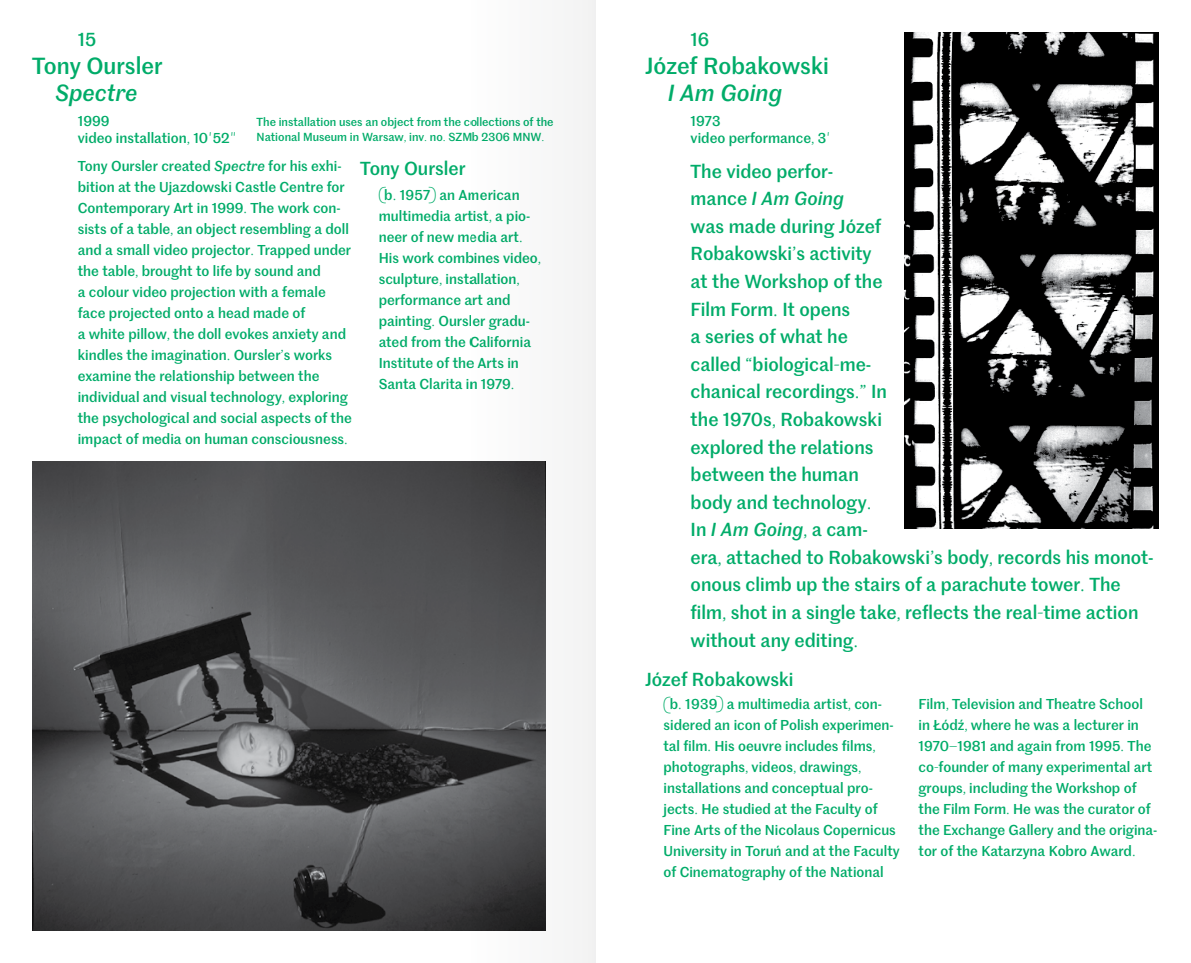
<style>
.page{position:relative;width:1191px;height:963px;background:#fff}
.page>*{position:absolute;margin:0;border:0;box-sizing:border-box;transform-origin:0 0}
.t1{font:500 22.75px "Marr Sans";color:#00ac69}
.t2{font:italic 500 22.75px "Marr Sans";color:#00ac69}
.t3{font:500 18.38px/27.7px "Marr Sans";color:#00ac69}
.t4{font:500 14px/21px "Marr Sans";color:#00ac69}
.t5{font:500 11.38px/14.2px "Marr Sans";color:#00ac69}
.t6{font:8.75px "U Justunek Regular";color:#000}
.s1{font-family:"Marr Sans";font-weight:500;font-size:18.38px;color:#00ac69}
.s2{font-family:"U Justunek Regular";font-weight:400;font-size:8.75px;color:#000}
.s3{font-family:"U Interpunkcja Medium";font-weight:400}
.s4{font-style:italic}
</style>
<div class="page">
<img style="left:32px;top:462px;width:439px;height:468px">
<img style="left:904px;top:32px;width:254px;height:496px">
<svg style="left:471px;top:0;width:124px;height:962px"></svg>
<p class="t6" style="left:32px;top:38px;width:65px">33<span class="s1">15</span></p>
<h1 class="t1" style="left:32px;top:49px;width:132px">Tony Oursler</h1>
<h1 class="t2" style="left:55px;top:76px;width:84px">Spectre</h1>
<p class="t4" style="left:78px;top:111px;width:160px;line-height:17.5px;text-indent:-45px"><span class="s2">33</span>1999<br>video installation<span class="s3">,</span> 10<span class="s3">'</span>52<span class="s3">"</span></p>
<p class="t4" style="left:78px;top:155px;width:275px;text-indent:-45px"><span class="s2">33</span>Tony Oursler created <span class="s4">Spectre</span> for his exhi&shy;bition at the Ujazdowski Castle Centre for Contemporary Art in 1999<span class="s3">.</span> The work con&shy;sists of a table<span class="s3">,</span> an object resembling a doll and a small video projector<span class="s3">.</span> Trapped under the table<span class="s3">,</span> brought to life by sound and<br>a colour video projection with a female face projected onto a head made of<br>a white pillow<span class="s3">,</span> the doll evokes anxiety and kindles the imagination<span class="s3">.</span> Oursler<span class="s3">’</span>s works examine the relationship between the individual and visual technology<span class="s3">,</span> exploring the psychological and social aspects of the impact of media on human consciousness<span class="s3">.</span></p>
<h2 class="t3" style="left:360px;top:154px;width:107px">Tony Oursler</h2>
<p class="t5" style="left:256px;top:115px;width:298px">The installation uses an object from the collections of the<br>National Museum in Warsaw<span class="s3">,</span> inv<span class="s3">.</span> no<span class="s3">.</span> SZMb 2306 MNW<span class="s3">.</span></p>
<p class="t4" style="left:379px;top:184px;width:164px"><span class="s3">(</span>b<span class="s3">.</span> 1957<span class="s3">)</span> an American multimedia artist<span class="s3">,</span> a pio&shy;neer of new media art<span class="s3">.<br></span>His work combines video<span class="s3">, </span>sculpture<span class="s3">,</span> installation<span class="s3">, </span>performance art and painting<span class="s3">.</span> Oursler gradu&shy;ated from the California<br>Institute of the Arts in<br>Santa Clarita in 1979<span class="s3">.</span></p>
<p class="t6" style="left:645px;top:38px;width:66px">33<span class="s1">16</span></p>
<h1 class="t1" style="left:645px;top:49px;width:185px">Józef Robakowski</h1>
<h1 class="t2" style="left:668px;top:76px;width:116px">I Am Going</h1>
<p class="t4" style="left:690px;top:111px;width:142px;line-height:17.5px;text-indent:-45px"><span class="s2">33</span>1973<br>video performance<span class="s3">,</span> 3<span class="s3">'</span></p>
<p class="t3" style="left:690px;top:156px;width:464px;text-indent:-45px"><span class="s2">33</span>The video perfor-<br>mance <span class="s4">I Am Going<br></span>was made during Józef<br>Robakowski<span class="s3">’</span>s activity<br>at the Workshop of the<br>Film Form<span class="s3">.</span> It opens<br>a series of what he<br>called <span class="s3">“</span>biological<span class="s3">-</span>me-<br>chanical recordings<span class="s3">.”</span> In<br>the 1970s<span class="s3">,</span> Robakowski<br>explored the relations<br>between the human<br>body and technology<span class="s3">.<br></span>In <span class="s4">I Am Going</span><span class="s3">,</span> a cam-<br>era<span class="s3">,</span> attached to Robakowski<span class="s3">’</span>s body<span class="s3">,</span> records his monot&shy;onous climb up the stairs of a parachute tower<span class="s3">.</span> The film<span class="s3">,</span> shot in a single take<span class="s3">,</span> reflects the real<span class="s3">-</span>time action without any editing<span class="s3">.</span></p>
<h2 class="t3" style="left:645px;top:664px;width:150px">Józef Robakowski</h2>
<p class="t4" style="left:663px;top:692px;width:238px"><span class="s3">(</span>b<span class="s3">.</span> 1939<span class="s3">)</span> a multimedia artist<span class="s3">,</span> con&shy;sidered an icon of Polish experimen&shy;tal film<span class="s3">.</span> His oeuvre includes films<span class="s3">, </span>photographs<span class="s3">,</span> videos<span class="s3">,</span> drawings<span class="s3">, </span>installations and conceptual pro&shy;jects<span class="s3">.</span> He studied at the Faculty of Fine Arts of the Nicolaus Copernicus University in Toruń and at the Faculty of Cinematography of the National</p>
<p class="t4" style="left:918px;top:692px;width:240px">Film<span class="s3">,</span> Television and Theatre School in Łódź<span class="s3">,</span> where he was a lecturer in 1970<span class="s3">–</span>1981 and again from 1995<span class="s3">.</span> The co<span class="s3">-</span>founder of many experimental art groups<span class="s3">,</span> including the Workshop of the Film Form<span class="s3">.</span> He was the curator of the Exchange Gallery and the origina&shy;tor of the Katarzyna Kobro Award<span class="s3">.</span></p>
</div>
